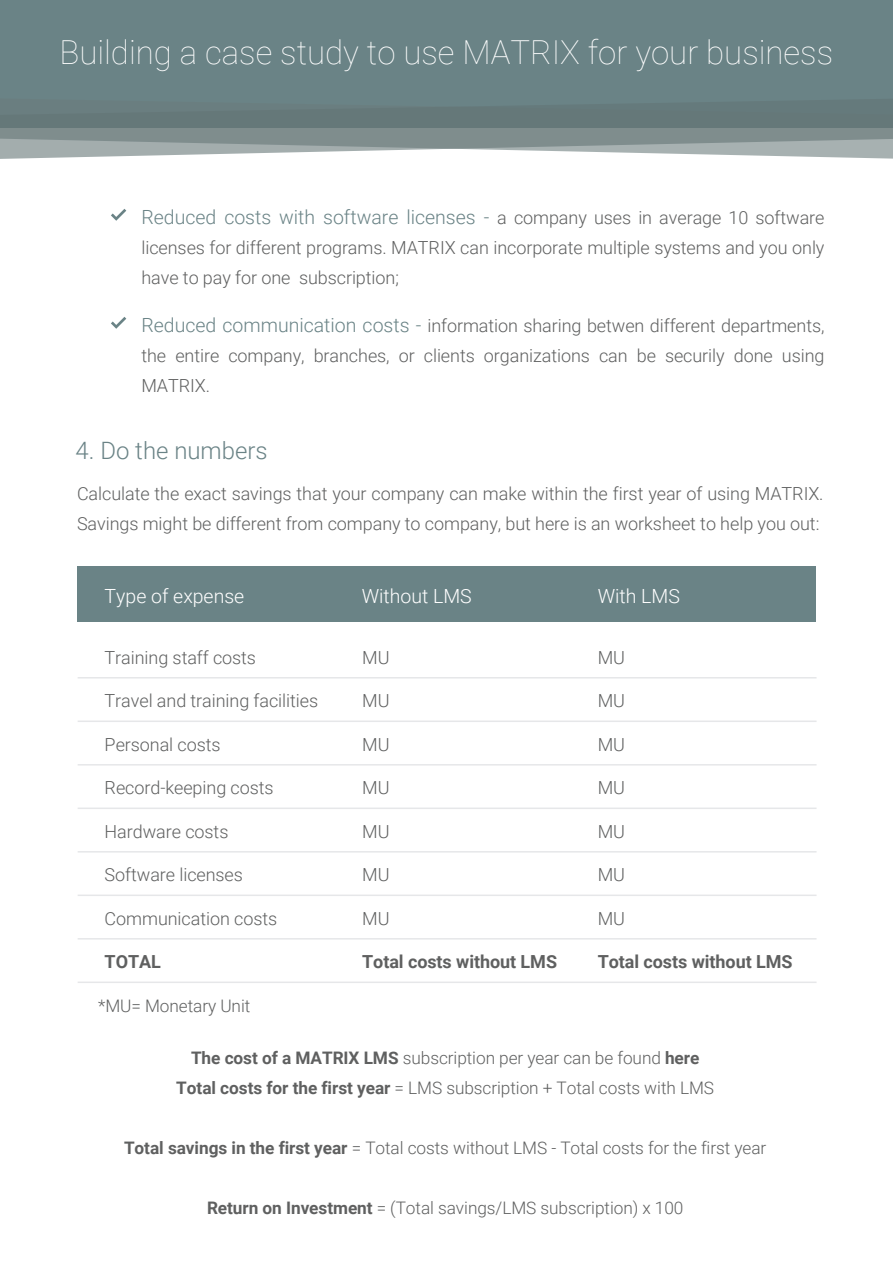
<style>
.page{position:relative;width:893px;height:1263px;background:#fff}
.page>*{position:absolute;margin:0;border:0;box-sizing:border-box;transform-origin:0 0}
.t1{font:100 33px "Roboto";color:#fff}
.t2{font:300 24px "Roboto";color:#6a8386}
.t3{font:300 19.5px "Roboto";color:#6a8386}
.t4{font:300 19.5px "Roboto";color:#fff}
.t5{font:300 18px/30px "Roboto";letter-spacing:-.005em;color:#5f6060}
.t6{font:700 18px "Roboto";letter-spacing:-.005em;color:#5f6060}
.t7{font:300 17.25px/30px "Roboto";letter-spacing:-.005em;color:#5f6060;text-align:center}
.s1{font-size:18px;color:#5f6060}
.s2{font-size:19.5px;color:#6a8386}
.s3{font-weight:700}
</style>
<div class="page">
<div style="left:77px;top:567px;width:739px;height:55px;background:#6a8386"></div>
<hr style="left:78px;top:677px;width:738px;height:1px;background:#e6e7e9">
<hr style="left:78px;top:720px;width:738px;height:2px;background:#e6e7e9">
<hr style="left:78px;top:764px;width:738px;height:1px;background:#e6e7e9">
<hr style="left:78px;top:807px;width:738px;height:2px;background:#e6e7e9">
<hr style="left:78px;top:851px;width:738px;height:1px;background:#e6e7e9">
<hr style="left:78px;top:894px;width:738px;height:2px;background:#e6e7e9">
<hr style="left:78px;top:938px;width:738px;height:1px;background:#e6e7e9">
<hr style="left:78px;top:981px;width:738px;height:2px;background:#e6e7e9">
<svg style="left:111px;top:317px;width:15px;height:12px"></svg>
<svg style="left:111px;top:209px;width:15px;height:12px"></svg>
<div style="left:0;top:0;width:893px;height:127px;background:#6a8386"></div>
<svg style="left:0;top:107px;width:893px;height:52px"></svg>
<h1 class="t1" style="left:59px;top:29px;width:775px">Building a case study to use MATRIX for your business</h1>
<p class="t3" style="left:141px;top:203px;width:685px">Reduced costs with software licenses - <span class="s1">a company uses in average 10 software</span></p>
<p class="t5" style="left:141px;top:232px;width:685px">licenses for different programs. MATRIX can incorporate multiple systems and you only have to pay for one subscription;</p>
<p class="t5" style="left:141px;top:309px;width:685px;text-align:justify"><span class="s2">Reduced communication costs -</span> information sharing betwen different departments, the entire company, branches, or clients organizations can be securily done using MATRIX.</p>
<h2 class="t2" style="left:76px;top:434px;width:194px">4. Do the numbers</h2>
<p class="t5" style="left:77px;top:478px;width:748px">Calculate the exact savings that your company can make within the first year of using MATRIX.<br>Savings might be different from company to company, but here is an worksheet to help you out:</p>
<p class="t4" style="left:105px;top:582px;width:141px">Type of expense</p>
<p class="t5" style="left:105px;top:641px;width:153px">Training staff costs</p>
<p class="t5" style="left:105px;top:685px;width:215px">Travel and training facilities</p>
<p class="t5" style="left:105px;top:728px;width:117px">Personal costs</p>
<p class="t5" style="left:105px;top:772px;width:170px">Record-keeping costs</p>
<p class="t5" style="left:105px;top:815px;width:125px">Hardware costs</p>
<p class="t5" style="left:105px;top:859px;width:140px">Software licenses</p>
<p class="t5" style="left:105px;top:902px;width:174px">Communication costs</p>
<p class="t6" style="left:105px;top:949px;width:58px">TOTAL</p>
<p class="t7" style="left:98px;top:990px;width:154px">*MU= Monetary Unit</p>
<p class="t4" style="left:362px;top:582px;width:112px">Without LMS</p>
<p class="t4" style="left:598px;top:582px;width:84px">With LMS</p>
<p class="t5" style="left:362px;top:641px;width:29px">MU</p>
<p class="t5" style="left:362px;top:685px;width:29px">MU</p>
<p class="t5" style="left:362px;top:729px;width:29px">MU</p>
<p class="t5" style="left:362px;top:772px;width:29px">MU</p>
<p class="t5" style="left:362px;top:816px;width:29px">MU</p>
<p class="t5" style="left:362px;top:859px;width:29px">MU</p>
<p class="t5" style="left:362px;top:903px;width:29px">MU</p>
<p class="t6" style="left:362px;top:949px;width:196px">Total costs without LMS</p>
<p class="t5" style="left:598px;top:642px;width:29px">MU</p>
<p class="t5" style="left:598px;top:685px;width:29px">MU</p>
<p class="t5" style="left:598px;top:729px;width:29px">MU</p>
<p class="t5" style="left:598px;top:772px;width:29px">MU</p>
<p class="t5" style="left:598px;top:816px;width:29px">MU</p>
<p class="t5" style="left:598px;top:859px;width:29px">MU</p>
<p class="t5" style="left:598px;top:903px;width:29px">MU</p>
<p class="t6" style="left:598px;top:949px;width:196px">Total costs without LMS</p>
<p class="t7" style="left:176px;top:1042px;width:539px"><span class="s3">The cost of a MATRIX LMS</span> subscription per year can be found <span class="s3">here<br>Total costs for the first year</span> = LMS subscription + Total costs with LMS</p>
<p class="t7" style="left:124px;top:1132px;width:644px"><span class="s3">Total savings in the first year</span> = Total costs without LMS - Total costs for the first year</p>
<p class="t7" style="left:207px;top:1192px;width:478px"><span class="s3">Return on Investment</span> = (Total savings/LMS subscription) x 100</p>
</div>
